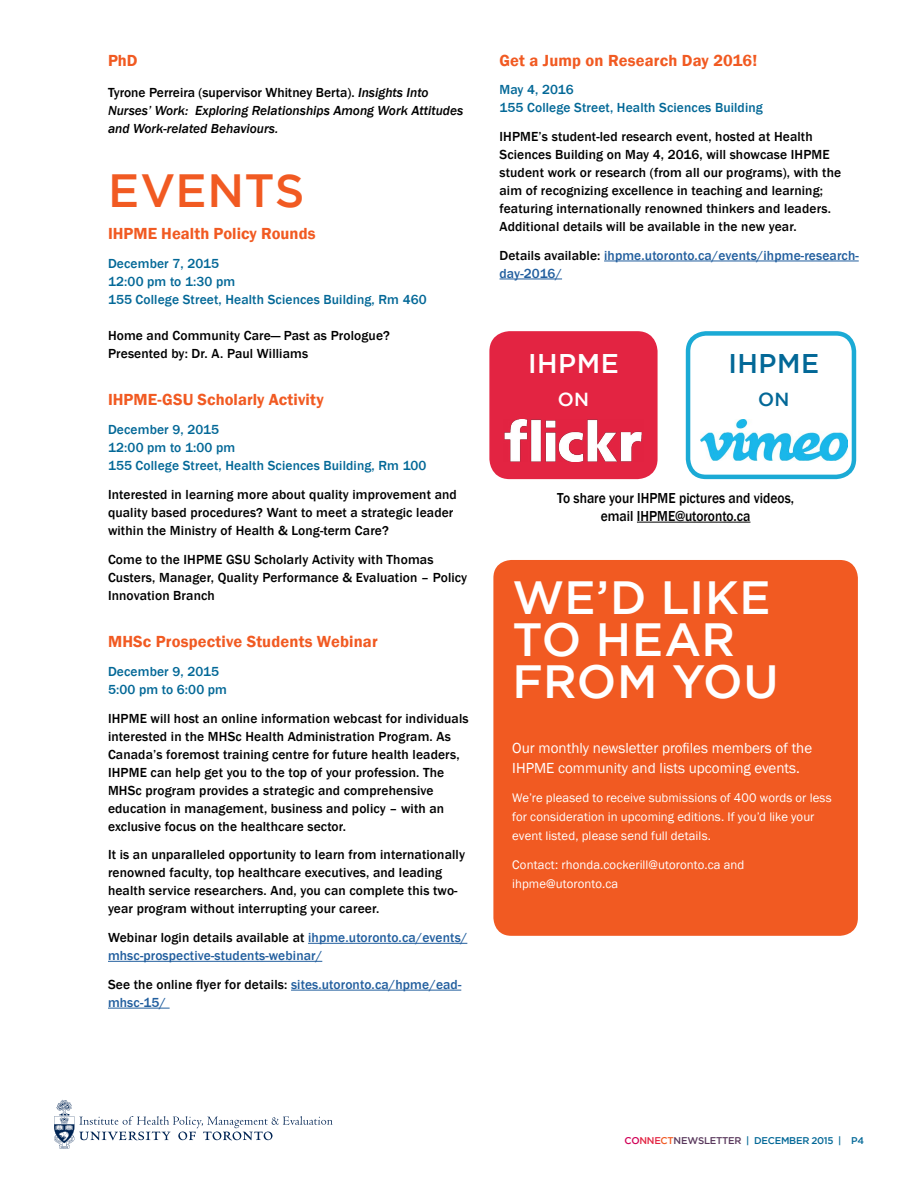
<style>
.page{position:relative;width:918px;height:1188px;background:#fff}
.page>*{position:absolute;margin:0;border:0;box-sizing:border-box;transform-origin:0 0}
.t1{font:500 46.5px/42px "Gotham";letter-spacing:.005em;color:#fff}
.t2{font:500 46.5px "Gotham";letter-spacing:.005em;color:#f15a22}
.t3{font:500 27px "Gotham";letter-spacing:.02em;color:#fff}
.t4{font:500 27px "Gotham";letter-spacing:.02em;color:#036897}
.t5{font:500 18.9px "Gotham";color:#fff}
.t6{font:500 18.9px "Gotham";color:#036897}
.t7{font:600 16.5px "Franklin Gothic";letter-spacing:.01em;color:#f15a22}
.t8{font:15px/19.5px "Franklin Gothic";color:#fff}
.t9{font:500 14.85px/18px "Franklin Gothic";color:#000;text-align:center;scale:.91 1}
.t10{font:500 13.5px/18px "Franklin Gothic";letter-spacing:.01em;color:#000}
.t11{font:500 13.5px/18px "Franklin Gothic";letter-spacing:.01em;color:#036897}
.t12{font:500 13.5px/18px "Franklin Gothic";letter-spacing:.01em;color:#215e9e}
.t13{font:italic 500 13.5px/18px "Franklin Gothic";color:#000}
.t14{font:12.75px/18.8px "Franklin Gothic";letter-spacing:.005em;color:#fff}
.t15{font:500 9.75px "Gotham";letter-spacing:-.025em;color:#036897}
.s1{font-style:normal}
.s2{color:#000}
.s3{color:#d10057}
.s4{color:#e32442}
.s5{color:#f15a22}
.s6{color:#59385c}
</style>
<div class="page">
<svg style="left:54px;top:1100px;width:279px;height:49px"></svg>
<hr style="left:308px;top:943px;width:159px;height:1px;background:#215e9e">
<hr style="left:108px;top:961px;width:214px;height:1px;background:#215e9e">
<hr style="left:291px;top:990px;width:170px;height:1px;background:#215e9e">
<hr style="left:108px;top:1008px;width:62px;height:1px;background:#215e9e">
<hr style="left:604px;top:261px;width:255px;height:1px;background:#215e9e">
<hr style="left:500px;top:279px;width:62px;height:1px;background:#215e9e">
<div style="left:493px;top:560px;width:365px;height:376px;background:#f15a22;border-radius:18px"></div>
<div style="left:492px;top:333px;width:163px;height:144px;background:#e32442;border-radius:18px"></div>
<div style="left:489px;top:331px;width:169px;height:148px;border:4px solid #e32442;border-radius:18px"></div>
<div style="left:686px;top:331px;width:170px;height:148px;border:4px solid #1baad5;border-radius:18px"></div>
<img style="left:504px;top:419px;width:138px;height:43px">
<img style="left:700px;top:419px;width:147px;height:42px">
<hr style="left:637px;top:522px;width:113px;height:1px;background:#000">
<p class="t7" style="left:108px;top:50px;width:31px">PhD</p>
<p class="t13" style="left:108px;top:84px;width:357px"><span class="s1">Tyrone Perreira (supervisor Whitney Berta).</span> Insights Into<br>Nurses’ Work: Exploring Relationships Among Work Attitudes and Work-related Behaviours.</p>
<h1 class="t2" style="left:108px;top:164px;width:198px">EVENTS</h1>
<p class="t7" style="left:108px;top:223px;width:209px">IHPME Health Policy Rounds</p>
<p class="t11" style="left:108px;top:254px;width:320px">December 7, 2015<br>12:00 pm to 1:30 pm<br>155 College Street, Health Sciences Building, Rm 460</p>
<p class="t10" style="left:108px;top:326px;width:283px">Home and Community Care— Past as Prologue?<br>Presented by: Dr. A. Paul Williams</p>
<p class="t7" style="left:108px;top:389px;width:217px">IHPME-GSU Scholarly Activity</p>
<p class="t11" style="left:108px;top:421px;width:320px">December 9, 2015<br>12:00 pm to 1:00 pm<br>155 College Street, Health Sciences Building, Rm 100</p>
<p class="t10" style="left:108px;top:485px;width:350px">Interested in learning more about quality improvement and quality based procedures? Want to meet a strategic leader within the Ministry of Health &amp; Long-term Care?</p>
<p class="t10" style="left:108px;top:550px;width:361px">Come to the IHPME GSU Scholarly Activity with Thomas<br>Custers, Manager, Quality Performance &amp; Evaluation – Policy<br>Innovation Branch</p>
<p class="t7" style="left:108px;top:631px;width:271px">MHSc Prospective Students Webinar</p>
<p class="t11" style="left:108px;top:663px;width:121px">December 9, 2015<br>5:00 pm to 6:00 pm</p>
<p class="t10" style="left:108px;top:709px;width:362px">IHPME will host an online information webcast for individuals interested in the MHSc Health Administration Program. As Canada’s foremost training centre for future health leaders, IHPME can help get you to the top of your profession. The MHSc program provides a strategic and comprehensive education in management, business and policy – with an exclusive focus on the healthcare sector.</p>
<p class="t10" style="left:108px;top:846px;width:359px">It is an unparalleled opportunity to learn from internationally renowned faculty, top healthcare executives, and leading health service researchers. And, you can complete this two&shy;year program without interrupting your career.</p>
<p class="t12" style="left:108px;top:929px;width:361px"><span class="s2">Webinar login details available at</span> ihpme.utoronto.ca/events/ mhsc-prospective-students-webinar/</p>
<p class="t12" style="left:108px;top:976px;width:355px"><span class="s2">See the online flyer for details:</span> sites.utoronto.ca/hpme/ead&shy;mhsc-15/</p>
<p class="t7" style="left:500px;top:50px;width:259px">Get a Jump on Research Day 2016!</p>
<p class="t11" style="left:500px;top:81px;width:265px">May 4, 2016<br>155 College Street, Health Sciences Building</p>
<p class="t10" style="left:500px;top:128px;width:343px">IHPME’s student-led research event, hosted at Health Sciences Building on May 4, 2016, will showcase IHPME student work or research (from all our programs), with the aim of recognizing excellence in teaching and learning; featuring internationally renowned thinkers and leaders.<br>Additional details will be available in the new year.</p>
<p class="t12" style="left:500px;top:247px;width:361px"><span class="s2">Details available:</span> ihpme.utoronto.ca/events/ihpme-research&shy;day-2016/</p>
<h2 class="t3" style="left:528px;top:348px;width:92px">IHPME</h2>
<h3 class="t5" style="left:558px;top:388px;width:33px">ON</h3>
<h2 class="t4" style="left:728px;top:348px;width:92px">IHPME</h2>
<h3 class="t6" style="left:758px;top:388px;width:33px">ON</h3>
<p class="t9" style="left:557px;top:489px;width:262px">To share your IHPME pictures and videos, email IHPME@utoronto.ca</p>
<h1 class="t1" style="left:513px;top:576px;width:267px">WE’D LIKE<br>TO HEAR<br>FROM YOU</h1>
<p class="t8" style="left:512px;top:739px;width:301px">Our monthly newsletter profiles members of the<br>IHPME community and lists upcoming events.</p>
<p class="t14" style="left:512px;top:789px;width:321px">We’re pleased to receive submissions of 400 words or less for consideration in upcoming editions. If you’d like your event listed, please send full details.</p>
<p class="t14" style="left:512px;top:856px;width:234px">Contact: rhonda.cockerill@utoronto.ca and ihpme@utoronto.ca</p>
<p class="t15" style="left:625px;top:1135px;width:241px"><span class="s3">CO</span><span class="s4">NNE</span><span class="s5">CT</span><span class="s6">NEWSLETTER</span> | DECEMBER 2015 | P4</p>
</div>
